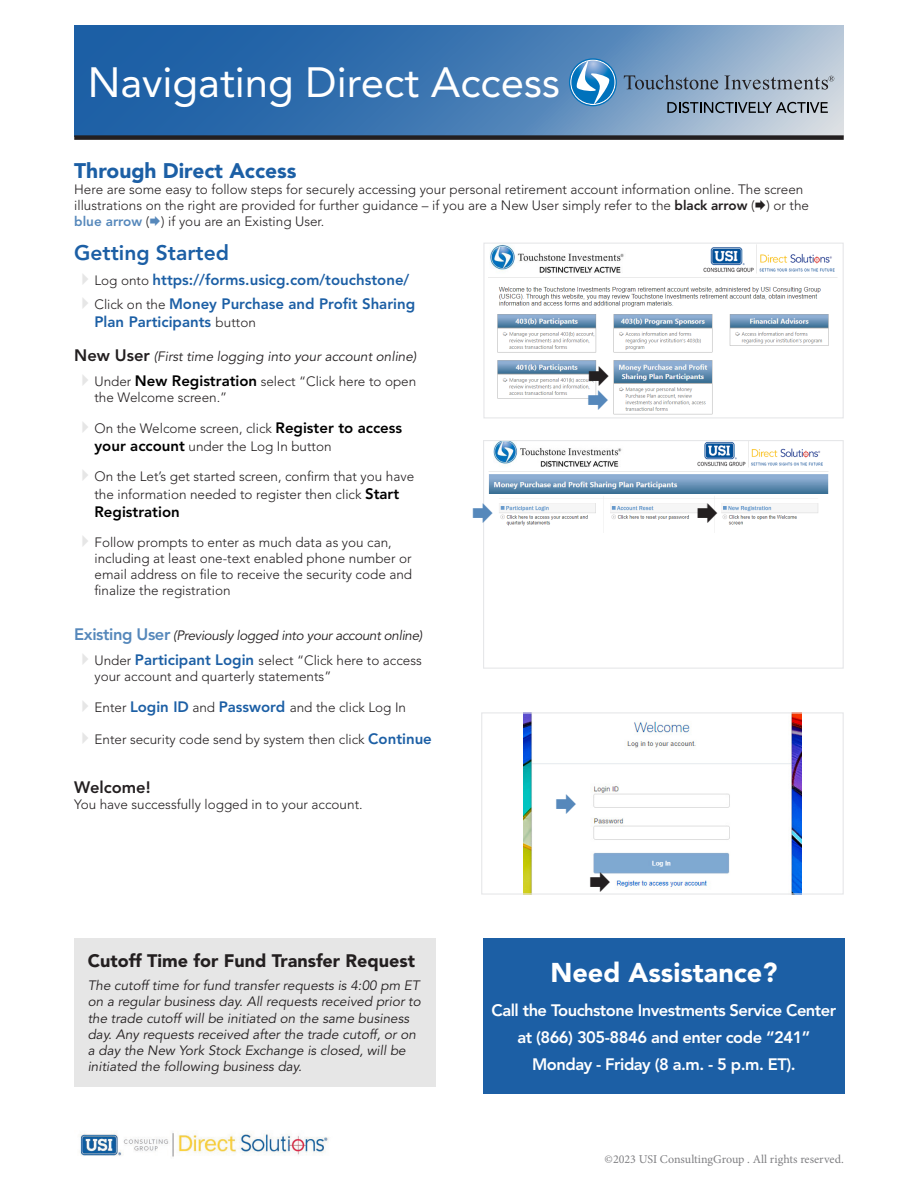
<style>
.page{position:relative;width:918px;height:1188px;background:#fff}
.page>*{position:absolute;margin:0;border:0;box-sizing:border-box;transform-origin:0 0}
.t1{font:42px "Avenir LT Std";color:#fff}
.t2{font:900 27px "Avenir LT Std";color:#fff}
.t3{font:900 21px "Avenir LT Std";color:#1c5fa5}
.t4{font:800 21px "Avenir LT Std";color:#1c5fa5}
.t5{font:900 18px "Avenir LT Std";color:#231f20}
.t6{font:800 16.5px/27px "Avenir LT Std";letter-spacing:-.03em;color:#fff;text-align:center}
.t7{font:800 16.5px "Avenir LT Std";color:#231f20}
.t8{font:800 15px/18px "Avenir LT Std";color:#1c5fa5}
.t9{font:800 15px "Avenir LT Std";color:#000}
.t10{font:300 13.5px/16.2px "Avenir LT Std";color:#231f20}
.t11{font:italic 13.5px/16.2px "Avenir LT Std";color:#231f20}
.t12{font:italic 13.5px "Avenir LT Std";letter-spacing:-.025em;color:#231f20}
.t13{font:12px "Minion Pro";color:#808083}
.s1{font-weight:800}
.s2{font-weight:800;color:#5688bb}
.s3{font-weight:300;font-size:13.5px;color:#231f20}
.s4{font-weight:800;font-style:normal;font-size:16.5px}
.s5{font-weight:800;font-size:15px;color:#000}
.s6{font-weight:800;font-style:normal;font-size:16.5px;color:#5688bb}
.s7{font-weight:800;font-size:15px;color:#1c5fa5}
</style>
<div class="page">
<svg style="left:74px;top:26px;width:770px;height:109px;background:#4d81b6"></svg>
<div style="left:74px;top:135px;width:770px;height:5px;background:#231f20"></div>
<svg style="left:624px;top:75px;width:94px;height:15px"></svg>
<svg style="left:724px;top:75px;width:110px;height:15px;background:#919ead"></svg>
<svg style="left:667px;top:102px;width:161px;height:11px;background:#76828f"></svg>
<svg style="left:569px;top:58px;width:48px;height:48px"></svg>
<img style="left:80px;top:1133px;width:249px;height:24px">
<div style="left:483px;top:938px;width:361px;height:156px;background:#1c5fa5"></div>
<div style="left:74px;top:938px;width:361px;height:149px;background:#e6e6e6"></div>
<img style="left:488px;top:442px;width:341px;height:84px">
<div style="left:483px;top:440px;width:361px;height:229px;border:1px solid #e6e7e9"></div>
<img style="left:523px;top:714px;width:278px;height:179px">
<div style="left:481px;top:712px;width:363px;height:183px;border:1px solid #e6e7e9"></div>
<img style="left:488px;top:245px;width:350px;height:170px">
<div style="left:483px;top:243px;width:361px;height:175px;border:1px solid #e6e7e9"></div>
<svg style="left:704px;top:472px;width:19px;height:20px"></svg>
<svg style="left:483px;top:503px;width:10px;height:20px"></svg>
<svg style="left:590px;top:872px;width:20px;height:20px"></svg>
<svg style="left:556px;top:794px;width:20px;height:20px"></svg>
<svg style="left:588px;top:366px;width:21px;height:44px"></svg>
<svg style="left:698px;top:503px;width:19px;height:20px"></svg>
<p class="t1" style="left:88px;top:58px;width:474px">Navigating Direct Access</p>
<p class="t3" style="left:74px;top:158px;width:224px">Through Direct Access</p>
<p class="t10" style="left:74px;top:181px;width:736px">Here are some easy to follow steps for securely accessing your personal retirement account information online. The screen illustrations on the right are provided for further guidance – if you are a New User simply refer to the <span class="s1">black arrow</span> ( ) or the <span class="s2">blue arrow</span> ( ) if you are an Existing User.</p>
<p class="t4" style="left:74px;top:240px;width:156px">Getting Started</p>
<p class="t8" style="left:94px;top:271px;width:316px"><span class="s3">Log onto</span> https://forms.usicg.com/touchstone/</p>
<p class="t8" style="left:94px;top:295px;width:322px"><span class="s3">Click on the</span> Money Purchase and Profit Sharing<br>Plan Participants <span class="s3">button</span></p>
<p class="t11" style="left:74px;top:348px;width:344px"><span class="s4">New User</span> (First time logging into your account online)</p>
<p class="t10" style="left:94px;top:373px;width:323px">Under <span class="s5">New Registration</span> select “Click here to open the Welcome screen.”</p>
<p class="t10" style="left:94px;top:420px;width:309px;line-height:18px">On the Welcome screen, click <span class="s5">Register to access your account</span> under the Log In button</p>
<p class="t10" style="left:94px;top:467px;width:321px;line-height:18px">On the Let’s get started screen, confirm that you have the information needed to register then click <span class="s5">Start</span></p>
<p class="t9" style="left:94px;top:503px;width:87px">Registration</p>
<p class="t10" style="left:94px;top:534px;width:319px">Follow prompts to enter as much data as you can, including at least one-text enabled phone number or email address on file to receive the security code and finalize the registration</p>
<p class="t12" style="left:74px;top:627px;width:350px"><span class="s6">Existing User</span> (Previously logged into your account online)</p>
<p class="t10" style="left:94px;top:652px;width:329px">Under <span class="s7">Participant Login</span> select “Click here to access your account and quarterly statements”</p>
<p class="t10" style="left:94px;top:700px;width:313px">Enter <span class="s7">Login ID</span> and <span class="s7">Password</span> and the click Log In</p>
<p class="t10" style="left:94px;top:731px;width:339px">Enter security code send by system then click <span class="s7">Continue</span></p>
<p class="t7" style="left:74px;top:778px;width:78px">Welcome!</p>
<p class="t10" style="left:74px;top:797px;width:290px">You have successfully logged in to your account.</p>
<p class="t5" style="left:88px;top:950px;width:329px">Cutoff Time for Fund Transfer Request</p>
<p class="t11" style="left:88px;top:978px;width:334px">The cutoff time for fund transfer requests is 4:00 pm ET on a regular business day. All requests received prior to the trade cutoff will be initiated on the same business day. Any requests received after the trade cutoff, or on a day the New York Stock Exchange is closed, will be initiated the following business day.</p>
<p class="t2" style="left:550px;top:956px;width:229px">Need Assistance?</p>
<p class="t6" style="left:492px;top:997px;width:346px">Call the Touchstone Investments Service Center at (866) 305-8846 and enter code “241”<br>Monday - Friday (8 a.m. - 5 p.m. ET).</p>
<p class="t13" style="left:605px;top:1151px;width:241px">©2023 USI ConsultingGroup . All rights reserved.</p>
</div>
